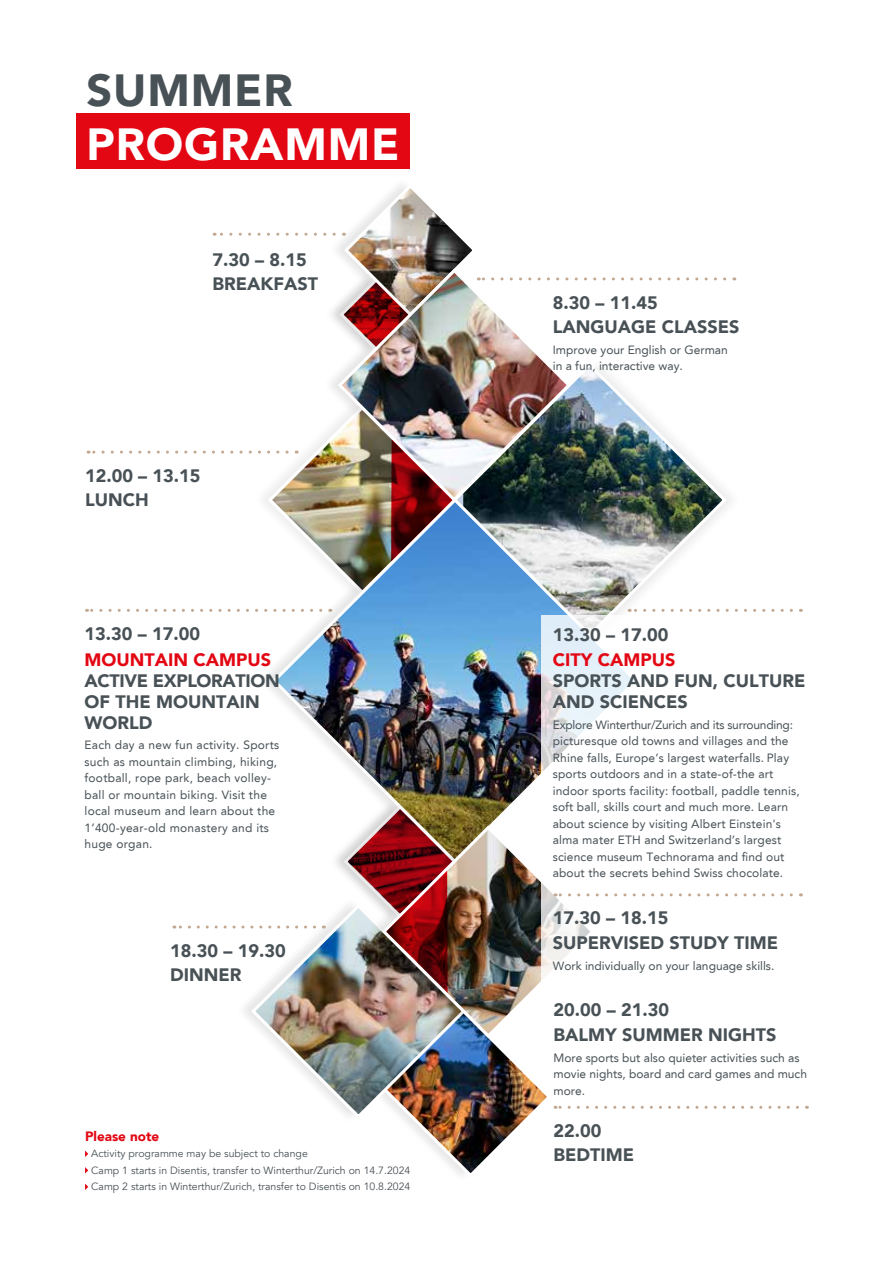
<style>
.page{position:relative;width:893px;height:1263px;background:#fff}
.page>*{position:absolute;margin:0;border:0;box-sizing:border-box;transform-origin:0 0}
.t1{font:45px "KSD Avenir Black";letter-spacing:.02em;color:#fff}
.t2{font:45px "KSD Avenir Black";letter-spacing:.02em;color:#485156}
.t3{font:18px/24px "KSD Avenir Black";color:#485156}
.t4{font:18px/21px "KSD Avenir Black";letter-spacing:-.02em;color:#485156}
.t5{font:18px "KSD Avenir Black";color:#e30613}
.t6{font:13.5px "KSD Avenir Black";color:#e30613}
.t7{font:12px/16.5px "KSD Avenir Roman";letter-spacing:.01em;color:#485156}
.t8{font:10.5px/16.5px "KSD Avenir Book";color:#485156}
</style>
<div class="page">
<img style="left:573px;top:367px;width:156px;height:227px">
<img style="left:336px;top:353px;width:237px;height:137px">
<svg style="left:643px;top:609px;width:148px;height:3px"></svg>
<svg style="left:87px;top:609px;width:169px;height:3px"></svg>
<div style="left:77px;top:113px;width:333px;height:56px;background:#e30613"></div>
<svg style="left:85px;top:1150px;width:3px;height:7px"></svg>
<svg style="left:85px;top:1167px;width:3px;height:6px"></svg>
<svg style="left:85px;top:1183px;width:3px;height:7px"></svg>
<div style="left:256px;top:490px;width:381px;height:380px;background:#000;opacity:.1"></div>
<img style="left:270px;top:496px;width:370px;height:307px">
<svg style="left:214px;top:185px;width:511px;height:168px"></svg>
<svg style="left:541px;top:615px;width:99px;height:188px"></svg>
<img style="left:88px;top:404px;width:371px;height:192px">
<img style="left:174px;top:803px;width:633px;height:372px">
<h1 class="t2" style="left:87px;top:63px;width:208px">SUMMER</h1>
<h1 class="t1" style="left:87px;top:117px;width:314px">PROGRAMME</h1>
<h2 class="t3" style="left:213px;top:247px;width:107px">7.30 – 8.15<br>BREAKFAST</h2>
<h2 class="t3" style="left:85px;top:463px;width:117px">12.00 – 13.15<br>LUNCH</h2>
<h2 class="t3" style="left:85px;top:622px;width:117px">13.30 – 17.00</h2>
<h2 class="t5" style="left:85px;top:648px;width:188px">MOUNTAIN CAMPUS</h2>
<h2 class="t4" style="left:85px;top:670px;width:197px">ACTIVE EXPLORATION<br>OF THE MOUNTAIN<br>WORLD</h2>
<p class="t7" style="left:85px;top:737px;width:196px">Each day a new fun activity. Sports such as mountain climbing, hiking, football, rope park, beach volley&shy;ball or mountain biking. Visit the local museum and learn about the<br>1’400-year-old monastery and its huge organ.</p>
<h2 class="t3" style="left:170px;top:939px;width:117px">18.30 – 19.30<br>DINNER</h2>
<p class="t6" style="left:85px;top:1128px;width:76px">Please note</p>
<p class="t8" style="left:91px;top:1145px;width:321px">Activity programme may be subject to change<br>Camp 1 starts in Disentis, transfer to Winterthur/Zurich on 14.7.2024<br>Camp 2 starts in Winterthur/Zurich, transfer to Disentis on 10.8.2024</p>
<h2 class="t3" style="left:553px;top:290px;width:188px">8.30 – 11.45<br>LANGUAGE CLASSES</h2>
<p class="t7" style="left:553px;top:341px;width:177px">Improve your English or German in a fun, interactive way.</p>
<h2 class="t3" style="left:553px;top:622px;width:117px">13.30 – 17.00</h2>
<h2 class="t5" style="left:553px;top:649px;width:124px">CITY CAMPUS</h2>
<h2 class="t3" style="left:553px;top:670px;width:254px;line-height:21px">SPORTS AND FUN, CULTURE<br>AND SCIENCES</h2>
<p class="t7" style="left:553px;top:716px;width:248px">Explore Winterthur/Zurich and its surrounding: picturesque old towns and villages and the Rhine falls, Europe’s largest waterfalls. Play sports outdoors and in a state-of-the art indoor sports facility: football, paddle tennis, soft ball, skills court and much more. Learn about science by visiting Albert Einstein's alma mater ETH and Switzerland’s largest science museum Technorama and find out about the secrets behind Swiss chocolate.</p>
<h2 class="t3" style="left:553px;top:905px;width:227px;line-height:25.2px">17.30 – 18.15<br>SUPERVISED STUDY TIME</h2>
<p class="t7" style="left:553px;top:958px;width:223px">Work individually on your language skills.</p>
<h2 class="t3" style="left:554px;top:997px;width:224px;line-height:25.2px">20.00 – 21.30<br>BALMY SUMMER NIGHTS</h2>
<p class="t7" style="left:554px;top:1049px;width:255px">More sports but also quieter activities such as movie nights, board and card games and much more.</p>
<h2 class="t3" style="left:554px;top:1119px;width:82px">22.00<br>BEDTIME</h2>
</div>
